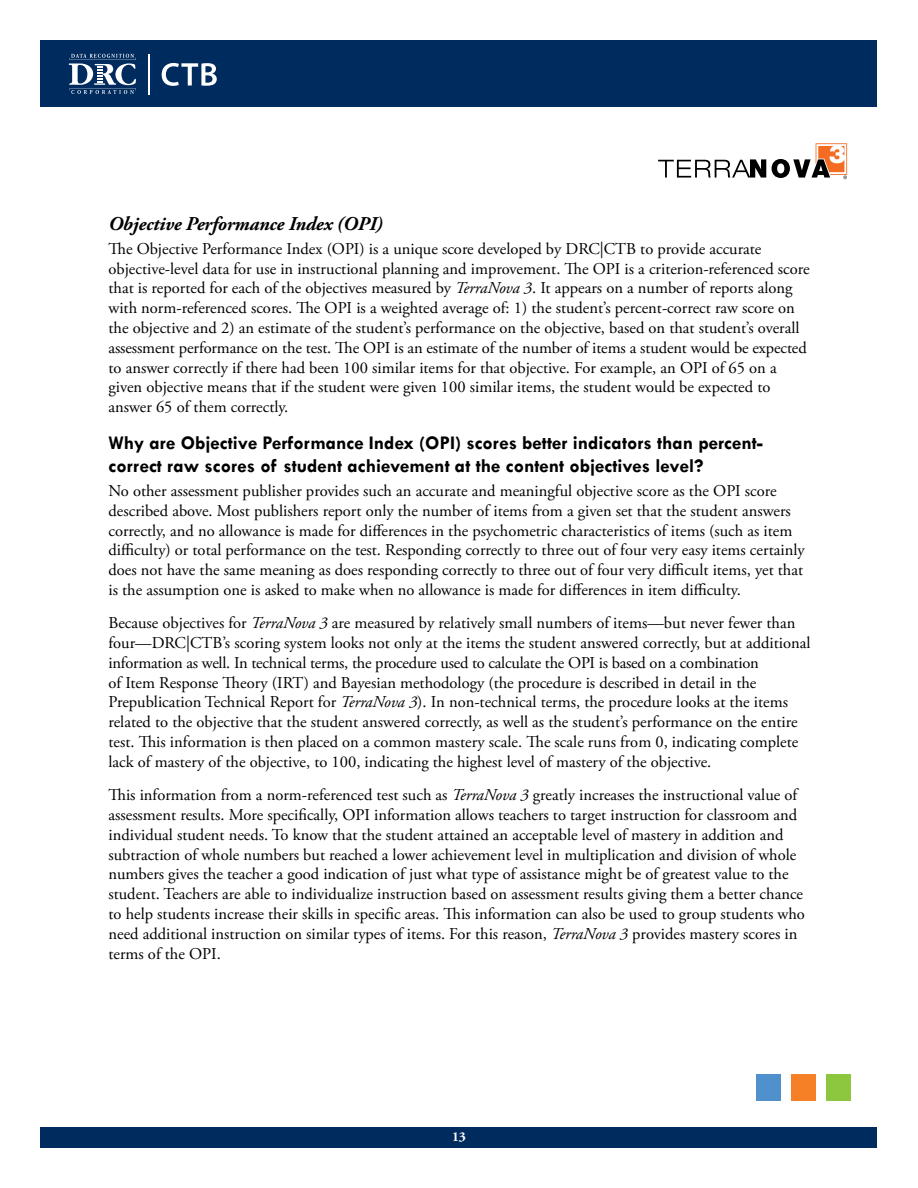
<style>
.page{position:relative;width:918px;height:1188px;background:#fff}
.page>*{position:absolute;margin:0;border:0;box-sizing:border-box;transform-origin:0 0}
.t1{font:700 19.5px/23.4px "Tw Cen";color:#000}
.t2{font:italic 700 19.5px "Adobe Garamond Pro";letter-spacing:-.01em;color:#000}
.t3{font:16.5px/19.8px "Adobe Garamond Pro";color:#000}
.t4{font:700 13.5px "Adobe Garamond";color:#fff}
.s1{font-style:italic}
</style>
<div class="page">
<div style="left:40px;top:1127px;width:838px;height:21px;background:#002b5f"></div>
<div style="left:826px;top:1074px;width:24px;height:27px;background:#8dc63f"></div>
<div style="left:756px;top:1074px;width:25px;height:27px;background:#5091cd"></div>
<div style="left:791px;top:1074px;width:25px;height:27px;background:#f58025"></div>
<div style="left:40px;top:40px;width:838px;height:67px;background:#002b5f"></div>
<svg style="left:162px;top:63px;width:55px;height:23px"></svg>
<svg style="left:69px;top:54px;width:67px;height:40px"></svg>
<hr style="left:148px;top:54px;width:2px;height:40px;background:#fff">
<svg style="left:658px;top:159px;width:108px;height:19px"></svg>
<svg style="left:772px;top:143px;width:75px;height:36px"></svg>
<p class="t2" style="left:108px;top:213px;width:276px">Objective Performance Index (OPI)</p>
<p class="t3" style="left:108px;top:239px;width:703px">The Objective Performance Index (OPI) is a unique score developed by DRC|CTB to provide accurate objective-level data for use in instructional planning and improvement. The OPI is a criterion-referenced score that is reported for each of the objectives measured by <span class="s1">TerraNova 3</span>. It appears on a number of reports along with norm-referenced scores. The OPI is a weighted average of: 1) the student’s percent-correct raw score on the objective and 2) an estimate of the student’s performance on the objective, based on that student’s overall assessment performance on the test. The OPI is an estimate of the number of items a student would be expected to answer correctly if there had been 100 similar items for that objective. For example, an OPI of 65 on a given objective means that if the student were given 100 similar items, the student would be expected to answer 65 of them correctly.</p>
<p class="t1" style="left:108px;top:431px;width:656px">Why are Objective Performance Index (OPI) scores better indicators than percent&shy;correct raw scores of student achievement at the content objectives level?</p>
<p class="t3" style="left:108px;top:481px;width:698px">No other assessment publisher provides such an accurate and meaningful objective score as the OPI score described above. Most publishers report only the number of items from a given set that the student answers correctly, and no allowance is made for differences in the psychometric characteristics of items (such as item difficulty) or total performance on the test. Responding correctly to three out of four very easy items certainly does not have the same meaning as does responding correctly to three out of four very difficult items, yet that is the assumption one is asked to make when no allowance is made for differences in item difficulty.</p>
<p class="t3" style="left:108px;top:614px;width:704px">Because objectives for <span class="s1">TerraNova 3</span> are measured by relatively small numbers of items—but never fewer than four—DRC|CTB’s scoring system looks not only at the items the student answered correctly, but at additional information as well. In technical terms, the procedure used to calculate the OPI is based on a combination<br>of Item Response Theory (IRT) and Bayesian methodology (the procedure is described in detail in the Prepublication Technical Report for <span class="s1">TerraNova 3</span>). In non-technical terms, the procedure looks at the items related to the objective that the student answered correctly, as well as the student’s performance on the entire test. This information is then placed on a common mastery scale. The scale runs from 0, indicating complete lack of mastery of the objective, to 100, indicating the highest level of mastery of the objective.</p>
<p class="t3" style="left:108px;top:786px;width:698px">This information from a norm-referenced test such as <span class="s1">TerraNova 3</span> greatly increases the instructional value of assessment results. More specifically, OPI information allows teachers to target instruction for classroom and individual student needs. To know that the student attained an acceptable level of mastery in addition and subtraction of whole numbers but reached a lower achievement level in multiplication and division of whole numbers gives the teacher a good indication of just what type of assistance might be of greatest value to the student. Teachers are able to individualize instruction based on assessment results giving them a better chance to help students increase their skills in specific areas. This information can also be used to group students who need additional instruction on similar types of items. For this reason, <span class="s1">TerraNova 3</span> provides mastery scores in terms of the OPI.</p>
<p class="t4" style="left:452px;top:1130px;width:15px">13</p>
</div>
